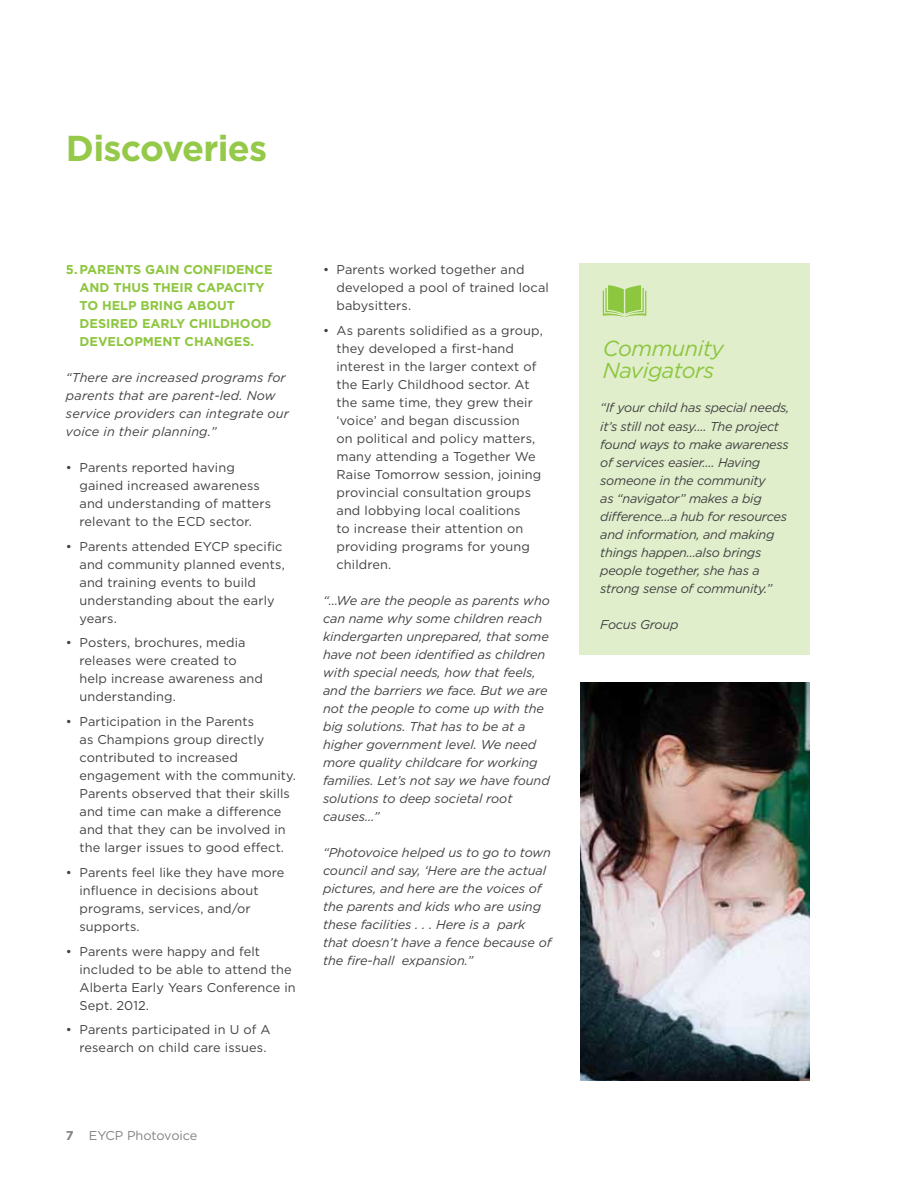
<style>
.page{position:relative;width:918px;height:1188px;background:#fff}
.page>*{position:absolute;margin:0;border:0;box-sizing:border-box;transform-origin:0 0}
.t1{font:700 36px "Gotham";color:#95c949}
.t2{font:italic 21.75px/22.5px "Gotham";letter-spacing:-.02em;color:#8dc63f}
.t3{font:12.75px/18px "Gotham";letter-spacing:.01em;color:#414042}
.t4{font:italic 12.75px/18px "Gotham";letter-spacing:-.005em;color:#414042}
.t5{font:700 12.75px/18px "Gotham";color:#8dc63f}
.t6{font:12.75px "Gotham";letter-spacing:-.005em;color:#808285}
.s1{font-weight:700}
</style>
<div class="page">
<div style="left:580px;top:264px;width:230px;height:391px;background:#e0eecb"></div>
<svg style="left:603px;top:285px;width:43px;height:32px"></svg>
<img style="left:581px;top:683px;width:229px;height:397px">
<h1 class="t1" style="left:66px;top:124px;width:203px">DISCOVERIES</h1>
<p class="t5" style="left:80px;top:260px;width:195px;text-indent:-14px">5.PARENTS GAIN CONFIDENCE<br>AND THUS THEIR CAPACITY<br>TO HELP BRING ABOUT<br>DESIRED EARLY CHILDHOOD<br>DEVELOPMENT CHANGES.</p>
<p class="t4" style="left:66px;top:368px;width:224px">“There are increased programs for parents that are parent-led. Now service providers can integrate our voice in their planning.”</p>
<p class="t3" style="left:80px;top:458px;width:193px;text-indent:-14px">• Parents reported having gained increased awareness and understanding of matters relevant to the ECD sector.</p>
<p class="t3" style="left:80px;top:537px;width:207px;text-indent:-14px">• Parents attended EYCP specific and community planned events, and training events to build understanding about the early years.</p>
<p class="t3" style="left:80px;top:633px;width:185px;text-indent:-14px">• Posters, brochures, media releases were created to help increase awareness and understanding.</p>
<p class="t3" style="left:80px;top:712px;width:218px;text-indent:-14px">• Participation in the Parents<br>as Champions group directly contributed to increased engagement with the community.<br>Parents observed that their skills and time can make a difference and that they can be involved in the larger issues to good effect.</p>
<p class="t3" style="left:80px;top:863px;width:207px;text-indent:-14px">• Parents feel like they have more influence in decisions about programs, services, and/or supports.</p>
<p class="t3" style="left:80px;top:942px;width:218px;text-indent:-14px">• Parents were happy and felt included to be able to attend the<br>Alberta Early Years Conference in<br>Sept. 2012.</p>
<p class="t3" style="left:80px;top:1021px;width:193px;text-indent:-14px">• Parents participated in U of A research on child care issues.</p>
<p class="t3" style="left:337px;top:260px;width:214px;text-indent:-14px">• Parents worked together and developed a pool of trained local babysitters.</p>
<p class="t3" style="left:337px;top:321px;width:208px;text-indent:-14px">• As parents solidified as a group, they developed a first-hand interest in the larger context of the Early Childhood sector. At the same time, they grew their ‘voice’ and began discussion<br>on political and policy matters, many attending a Together We<br>Raise Tomorrow session, joining provincial consultation groups and lobbying local coalitions<br>to increase their attention on providing programs for young children.</p>
<p class="t4" style="left:323px;top:591px;width:228px">“…We are the people as parents who can name why some children reach kindergarten unprepared, that some have not been identified as children with special needs, how that feels, and the barriers we face. But we are not the people to come up with the big solutions. That has to be at a higher government level. We need more quality childcare for working families. Let’s not say we have found solutions to deep societal root causes…”</p>
<p class="t4" style="left:323px;top:843px;width:230px">“Photovoice helped us to go to town council and say, ‘Here are the actual pictures, and here are the voices of the parents and kids who are using these facilities . . . Here is a park that doesn’t have a fence because of the fire-hall expansion.”</p>
<p class="t6" style="left:66px;top:1127px;width:133px"><span class="s1">7</span> EYCP Photovoice</p>
<h2 class="t2" style="left:603px;top:336px;width:123px">Community<br>Navigators</h2>
<p class="t4" style="left:600px;top:399px;width:191px">“If your child has special needs, it’s still not easy.... The project found ways to make awareness of services easier.... Having someone in the community<br>as “navigator” makes a big difference...a hub for resources and information, and making things happen...also brings people together, she has a strong sense of community.”</p>
<p class="t4" style="left:600px;top:615px;width:80px">Focus Group</p>
</div>
